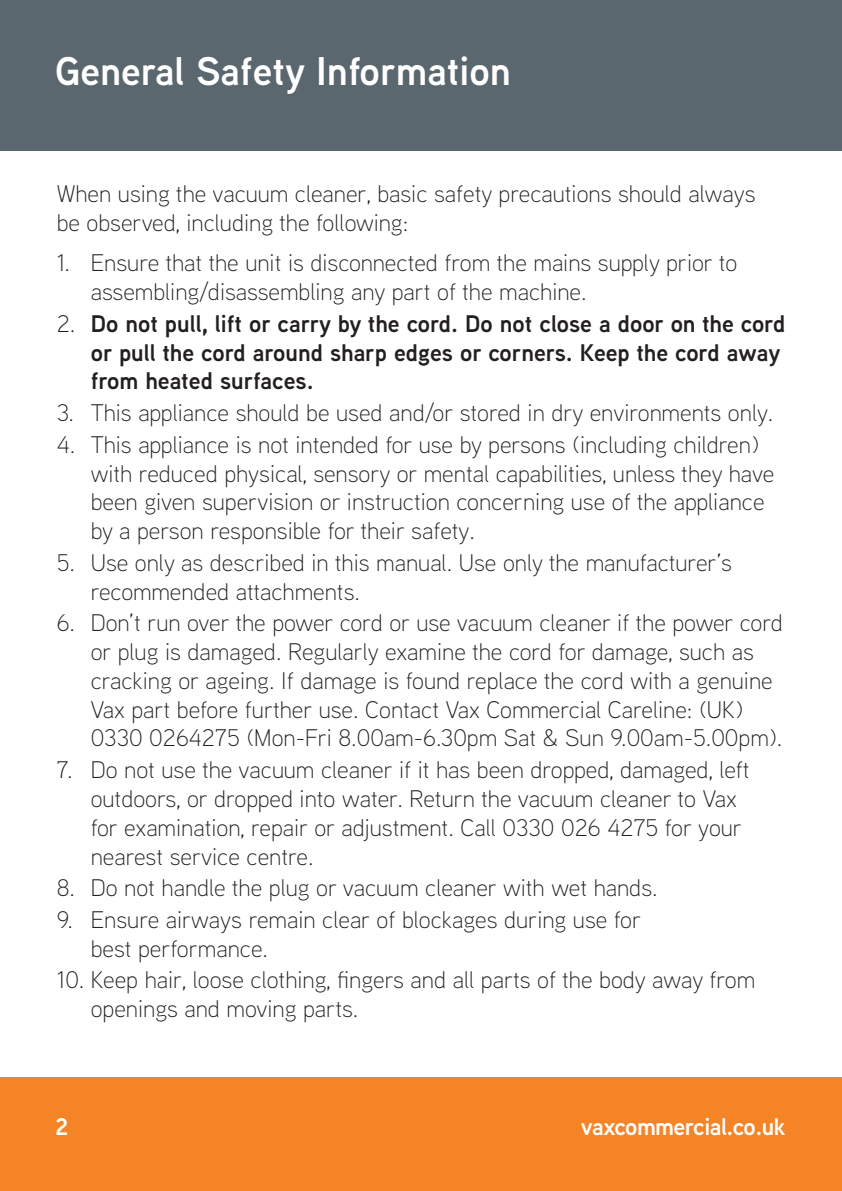
<style>
.page{position:relative;width:842px;height:1191px;background:#fff}
.page>*{position:absolute;margin:0;border:0;box-sizing:border-box;transform-origin:0 0}
.t1{font:600 40px "Vax Aaux Next";color:#fff}
.t2{font:300 24px/28.8px "Vax Aaux Next";color:#231f20}
.t3{font:600 24px/28.8px "Vax Aaux Next";color:#231f20}
.t4{font:600 24px "Vax Aaux Next";letter-spacing:-.02em;color:#fff}
.s1{font-weight:300}
</style>
<div class="page">
<div style="left:0;top:1077px;width:842px;height:114px;background:#f58427"></div>
<div style="left:0;top:0;width:842px;height:150px;background:#5a676e"></div>
<h1 class="t1" style="left:55px;top:43px;width:457px">General Safety Information</h1>
<p class="t2" style="left:57px;top:179px;width:700px">When using the vacuum cleaner, basic safety precautions should always be observed, including the following:</p>
<p class="t2" style="left:91px;top:248px;width:648px;text-indent:-34px">1. Ensure that the unit is disconnected from the mains supply prior to assembling/disassembling any part of the machine.</p>
<p class="t3" style="left:91px;top:308px;width:696px;text-indent:-34px"><span class="s1">2.</span> Do not pull, lift or carry by the cord. Do not close a door on the cord or pull the cord around sharp edges or corners. Keep the cord away from heated surfaces.</p>
<p class="t2" style="left:57px;top:397px;width:718px">3. This appliance should be used and/or stored in dry environments only.</p>
<p class="t2" style="left:91px;top:429px;width:685px;text-indent:-34px">4. This appliance is not intended for use by persons (including children) with reduced physical, sensory or mental capabilities, unless they have been given supervision or instruction concerning use of the appliance by a person responsible for their safety.</p>
<p class="t2" style="left:91px;top:547px;width:643px;text-indent:-34px">5. Use only as described in this manual. Use only the manufacturer’s recommended attachments.</p>
<p class="t2" style="left:91px;top:607px;width:694px;text-indent:-34px">6. Don’t run over the power cord or use vacuum cleaner if the power cord or plug is damaged. Regularly examine the cord for damage, such as cracking or ageing. If damage is found replace the cord with a genuine Vax part before further use. Contact Vax Commercial Careline: (UK)<br>0330 0264275 (Mon-Fri 8.00am-6.30pm Sat &amp; Sun 9.00am-5.00pm).</p>
<p class="t2" style="left:91px;top:754px;width:660px;text-indent:-34px">7. Do not use the vacuum cleaner if it has been dropped, damaged, left outdoors, or dropped into water. Return the vacuum cleaner to Vax for examination, repair or adjustment. Call 0330 026 4275 for your nearest service centre.</p>
<p class="t2" style="left:57px;top:872px;width:602px">8. Do not handle the plug or vacuum cleaner with wet hands.</p>
<p class="t2" style="left:91px;top:904px;width:552px;text-indent:-34px">9. Ensure airways remain clear of blockages during use for best performance.</p>
<p class="t2" style="left:91px;top:964px;width:666px;text-indent:-34px">10. Keep hair, loose clothing, fingers and all parts of the body away from openings and moving parts.</p>
<p class="t4" style="left:55px;top:1110px;width:15px">2</p>
<p class="t4" style="left:581px;top:1110px;width:206px">vaxcommercial.co.uk</p>
</div>
